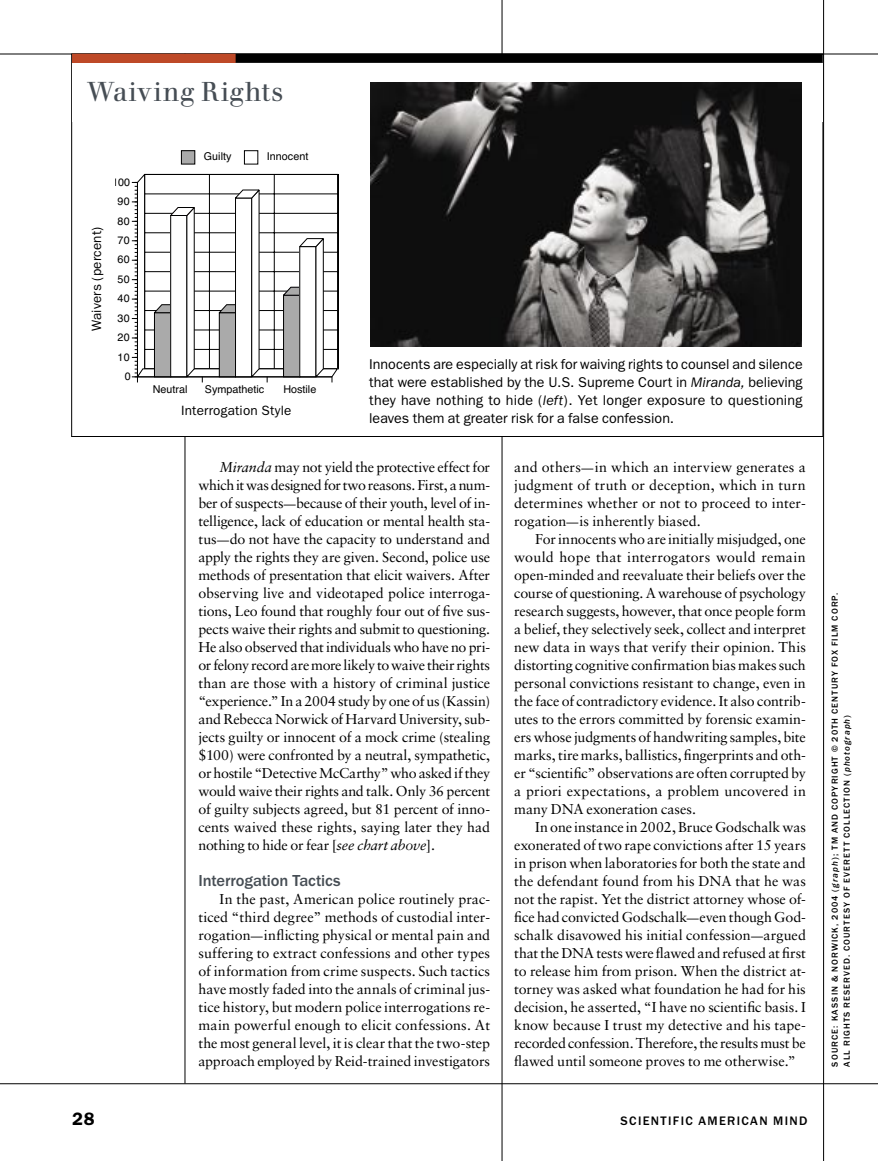
<style>
.page{position:relative;width:878px;height:1161px;background:#fff}
.page>*{position:absolute;margin:0;border:0;box-sizing:border-box;transform-origin:0 0}
.side_head_2{font:27px "Walbaum";letter-spacing:.035em;color:#464d54}
.t1{font:600 18px "Franklin Gothic";color:#000}
.subhead{font:500 16.5px "Franklin Gothic";letter-spacing:-.005em;color:#464d54}
.text{font:14.25px/18px "Sabon";letter-spacing:-.005em;color:#000;text-align:justify}
.side_text{font:14.25px/18px "Franklin Gothic";color:#000;text-align:justify}
.side_w_drp{font:13.5px "Franklin Gothic";letter-spacing:.015em;color:#000}
.t2{font:500 12.75px "Franklin Gothic";letter-spacing:.105em;color:#000}
.t3{font:10.8px "Helvetica";color:#000}
.credit{font:500 9px/12px "Franklin Gothic";letter-spacing:.12em;color:#000}
.s1{font-style:italic}
.s2{font-size:12px}
.s3{font-family:"Sabon Italic Os F"}
</style>
<div class="page">
<hr style="left:823px;top:0;width:1px;height:1161px;background:#000">
<hr style="left:185px;top:54px;width:1px;height:1029px;background:#000">
<hr style="left:501px;top:0;width:1px;height:1161px;background:#000">
<div style="left:72px;top:54px;width:750px;height:382px;background:#fff"></div>
<div style="left:72px;top:54px;width:750px;height:9px;background:#000"></div>
<svg style="left:132px;top:173px;width:207px;height:209px"></svg>
<hr style="left:137px;top:376px;width:195px;height:1px;background:#000">
<hr style="left:137px;top:182px;width:1px;height:195px;background:#000">
<svg style="left:180px;top:150px;width:79px;height:15px"></svg>
<img style="left:370px;top:82px;width:431px;height:264px">
<hr style="left:0;top:1083px;width:878px;height:1px;background:#000">
<hr style="left:0;top:54px;width:878px;height:1px;background:#000">
<div style="left:72px;top:54px;width:164px;height:9px;background:#be4928"></div>
<p class="side_head_2" style="left:87px;top:76px;width:198px">Waiving Rights</p>
<p class="side_w_drp" style="left:89px;top:331px;width:106px;rotate:-90deg">Waivers (percent)</p>
<p class="t3" style="left:112px;top:175px;width:20px">100</p>
<p class="t3" style="left:118px;top:194px;width:14px">90</p>
<p class="t3" style="left:118px;top:213px;width:14px">80</p>
<p class="t3" style="left:118px;top:233px;width:14px">70</p>
<p class="t3" style="left:118px;top:252px;width:14px">60</p>
<p class="t3" style="left:118px;top:272px;width:14px">50</p>
<p class="t3" style="left:118px;top:291px;width:14px">40</p>
<p class="t3" style="left:118px;top:311px;width:14px">30</p>
<p class="t3" style="left:118px;top:330px;width:14px">20</p>
<p class="t3" style="left:118px;top:350px;width:14px">10</p>
<p class="t3" style="left:125px;top:369px;width:8px">0</p>
<p class="t3" style="left:204px;top:149px;width:29px">Guilty</p>
<p class="t3" style="left:267px;top:149px;width:43px">Innocent</p>
<p class="t3" style="left:153px;top:382px;width:36px">Neutral</p>
<p class="t3" style="left:205px;top:382px;width:61px">Sympathetic</p>
<p class="t3" style="left:283px;top:382px;width:35px">Hostile</p>
<p class="side_w_drp" style="left:181px;top:403px;width:112px">Interrogation Style</p>
<p class="side_text" style="left:369px;top:355px;width:435px">Innocents are especially at risk for waiving rights to counsel and silence that were established by the U.S. Supreme Court in <span class="s1">Miranda,</span> believing they have nothing to hide (<span class="s1">left</span>). Yet longer exposure to questioning leaves them at greater risk for a false confession.</p>
<p class="text" style="left:198px;top:458px;width:293px;text-indent:21px"><span class="s1">Miranda</span> may not yield the protective effect for which it was designed for two reasons. First, a num&shy;ber of suspects<span class="s2">—</span>because of their youth, level of in&shy;telligence, lack of education or mental health sta&shy;tus<span class="s2">—</span>do not have the capacity to understand and apply the rights they are given. Second, police use methods of presentation that elicit waivers. After observing live and videotaped police interroga&shy;tions, Leo found that roughly four out of five sus&shy;pects waive their rights and submit to questioning.<br>He also observed that individuals who have no pri&shy;or felony record are more likely to waive their rights than are those with a history of criminal justice “experience.” In a 2004 study by one of us (Kassin) and Rebecca Norwick of Harvard University, sub&shy;jects guilty or innocent of a mock crime (stealing $100) were confronted by a neutral, sympathetic, or hostile “Detective McCarthy” who asked if they would waive their rights and talk. Only 36 percent of guilty subjects agreed, but 81 percent of inno&shy;cents waived these rights, saying later they had nothing to hide or fear [<span class="s3">see chart above</span>].</p>
<p class="subhead" style="left:198px;top:871px;width:144px">Interrogation Tactics</p>
<p class="text" style="left:198px;top:890px;width:293px;text-indent:21px">In the past, American police routinely prac&shy;ticed “third degree” methods of custodial inter&shy;rogation<span class="s2">—</span>inflicting physical or mental pain and suffering to extract confessions and other types of information from crime suspects. Such tactics have mostly faded into the annals of criminal jus&shy;tice history, but modern police interrogations re&shy;main powerful enough to elicit confessions. At the most general level, it is clear that the two-step approach employed by Reid-trained investigators</p>
<p class="text" style="left:514px;top:458px;width:293px">and others<span class="s2">—</span>in which an interview generates a judgment of truth or deception, which in turn determines whether or not to proceed to inter&shy;rogation<span class="s2">—</span>is inherently biased.</p>
<p class="text" style="left:514px;top:530px;width:293px;text-indent:21px">For innocents who are initially misjudged, one would hope that interrogators would remain open-minded and reevaluate their beliefs over the course of questioning. A warehouse of psychology research suggests, however, that once people form a belief, they selectively seek, collect and interpret new data in ways that verify their opinion. This distorting cognitive confirmation bias makes such personal convictions resistant to change, even in the face of contradictory evidence. It also contrib&shy;utes to the errors committed by forensic examin&shy;ers whose judgments of handwriting samples, bite marks, tire marks, ballistics, fingerprints and oth&shy;er “scientific” observations are often corrupted by a priori expectations, a problem uncovered in many DNA exoneration cases.</p>
<p class="text" style="left:514px;top:818px;width:293px;text-indent:21px">In one instance in 2002, Bruce Godschalk was exonerated of two rape convictions after 15 years in prison when laboratories for both the state and the defendant found from his DNA that he was not the rapist. Yet the district attorney whose of&shy;fice had convicted Godschalk<span class="s2">—</span>even though God&shy;schalk disavowed his initial confession<span class="s2">—</span>argued that the DNA tests were flawed and refused at first to release him from prison. When the district at&shy;torney was asked what foundation he had for his decision, he asserted, “I have no scientific basis. I know because I trust my detective and his tape&shy;recorded confession. Therefore, the results must be flawed until someone proves to me otherwise.”</p>
<p class="t1" style="left:72px;top:1108px;width:24px">28</p>
<p class="t2" style="left:620px;top:1114px;width:188px">SCIENTIFIC AMERICAN MIND</p>
<p class="credit" style="left:828px;top:1066px;width:475px;rotate:-90deg">SOURCE: KASSIN &amp; NORWICK, 2004 (<span class="s1">graph</span>); TM AND COPYRIGHT © 20TH CENTURY FOX FILM CORP.<br>ALL RIGHTS RESERVED. COURTESY OF EVERETT COLLECTION (<span class="s1">photograph</span>)</p>
</div>
